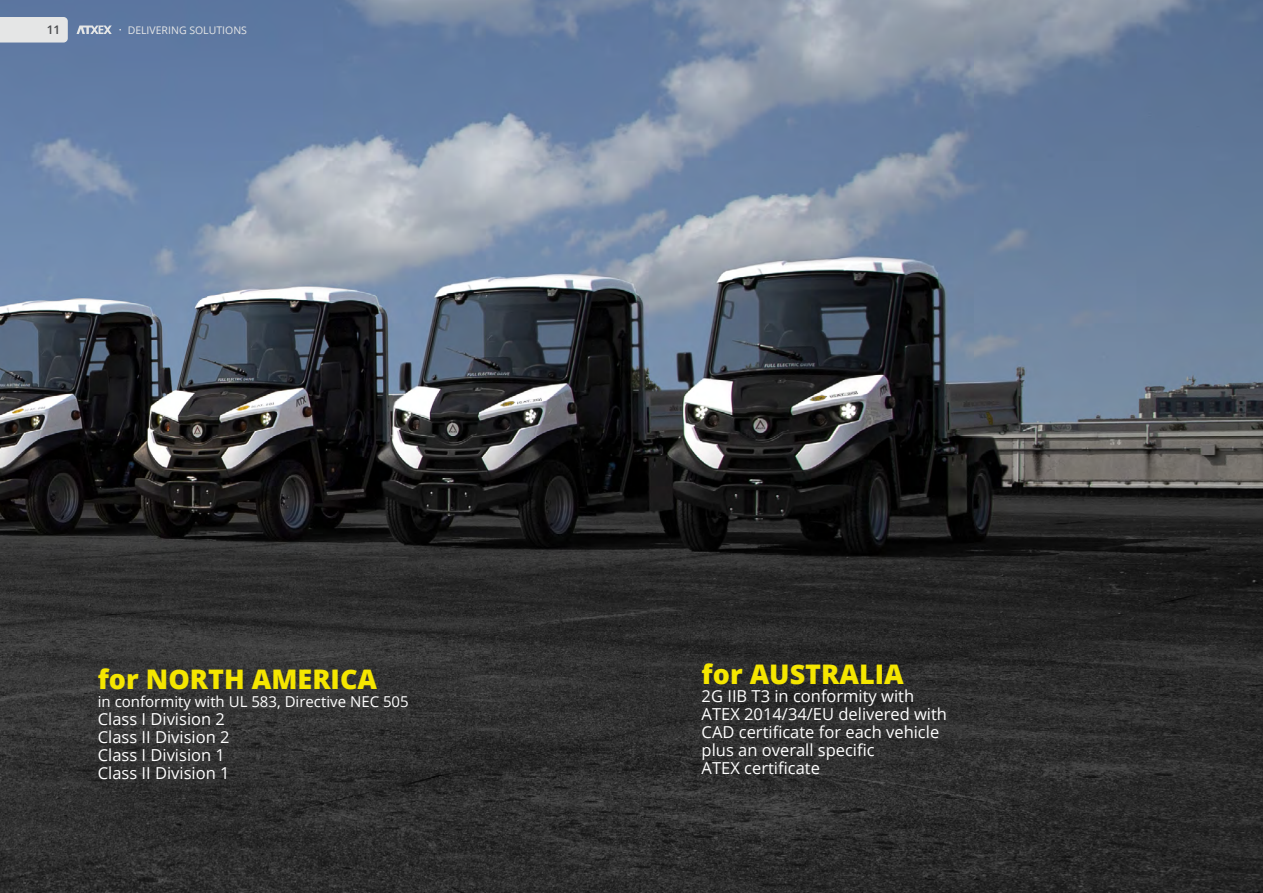
<style>
.page{position:relative;width:1263px;height:893px;background:#fff}
.page>*{position:absolute;margin:0;border:0;box-sizing:border-box;transform-origin:0 0}
.t1{font:800 27px "Open Sans";color:#f5e600}
.t2{font:16.5px/18px "Open Sans";color:#fff}
.t3{font:15px "Open Sans";color:#fff}
.t4{font:600 11.85px "Open Sans";color:#48494b}
.t5{font:10.5px "Open Sans";color:#e5e6e6}
</style>
<div class="page">
<img style="left:0;top:0;width:1263px;height:893px">
<svg style="left:77px;top:26px;width:35px;height:8px"></svg>
<div style="left:0;top:17px;width:68px;height:26px;background:#e5e6e6"></div>
<p class="t4" style="left:47px;top:22px;width:15px">11</p>
<p class="t5" style="left:128px;top:23px;width:121px">DELIVERING SOLUTIONS</p>
<h1 class="t1" style="left:98px;top:658px;width:281px">for NORTH AMERICA</h1>
<p class="t3" style="left:98px;top:691px;width:312px">in conformity with UL 583, Directive NEC 505</p>
<p class="t2" style="left:98px;top:709px;width:133px">Class I Division 2<br>Class II Division 2<br>Class I Division 1<br>Class II Division 1</p>
<h1 class="t1" style="left:702px;top:654px;width:204px">for AUSTRALIA</h1>
<p class="t2" style="left:702px;top:687px;width:247px">2G IIB T3 in conformity with<br>ATEX 2014/34/EU delivered with<br>CAD certificate for each vehicle plus an overall specific<br>ATEX certificate</p>
</div>
